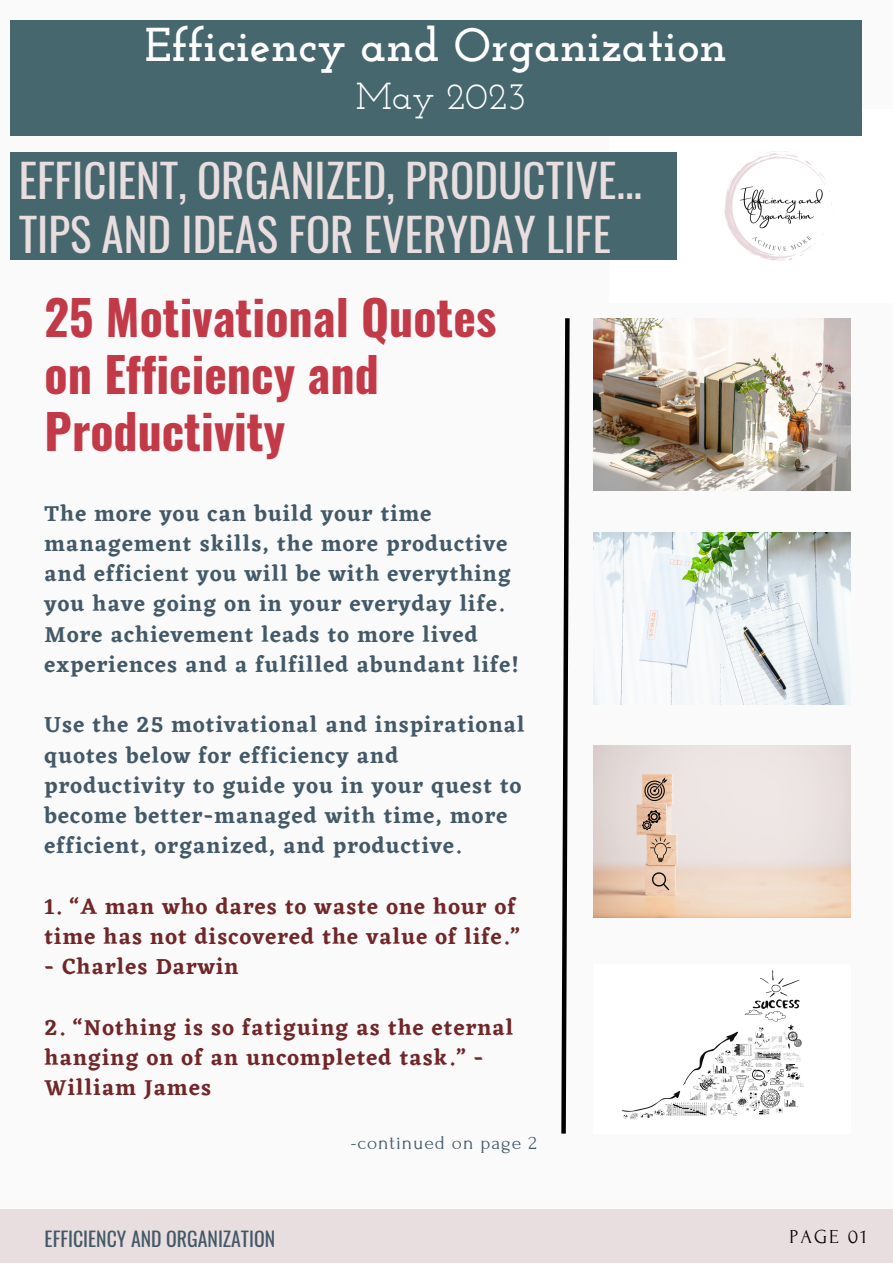
<style>
.page{position:relative;width:893px;height:1264px;background:#fff}
.page>*{position:absolute;margin:0;border:0;box-sizing:border-box;transform-origin:0 0}
.t1{font:700 48px/57.3px "Oswald";color:#c23a47}
.t2{font:700 47.25px "Josefin Slab";color:#fff}
.t3{font:45px "Oswald";color:#e8dddf}
.t4{font:37.5px "Josefin Slab";color:#fff}
.t5{font:600 22.5px/30.2px "Eczar";letter-spacing:.05em;color:#435967}
.t6{font:600 22.5px/30.2px "Eczar";letter-spacing:.05em;color:#712628}
.t7{font:19.8px "Oswald";color:#435967}
.t8{font:19.8px "Forum";letter-spacing:.1em;color:#000}
.t9{font:19.5px "Forum";letter-spacing:.05em;color:#435967}
</style>
<div class="page">
<div style="left:0;top:0;width:892px;height:1262px;background:#fafafa"></div>
<img style="left:724px;top:109px;width:138px;height:152px">
<div style="left:10px;top:152px;width:667px;height:108px;background:#46676d"></div>
<div style="left:0;top:1208px;width:892px;height:54px;background:#e8dddf"></div>
<div style="left:10px;top:20px;width:851px;height:116px;background:#46676d"></div>
<img style="left:593px;top:318px;width:257px;height:172px">
<img style="left:593px;top:532px;width:257px;height:172px">
<img style="left:593px;top:745px;width:257px;height:172px">
<img style="left:622px;top:970px;width:182px;height:150px">
<svg style="left:561px;top:318px;width:9px;height:816px"></svg>
<p class="t2" style="left:145px;top:26px;width:583px">Efficiency and Organization</p>
<p class="t4" style="left:356px;top:81px;width:172px">May 2023</p>
<p class="t3" style="left:19px;top:145px;width:624px">EFFICIENT, ORGANIZED, PRODUCTIVE...</p>
<p class="t3" style="left:19px;top:199px;width:593px">TIPS AND IDEAS FOR EVERYDAY LIFE</p>
<p class="t1" style="left:45px;top:286px;width:453px">25 Motivational Quotes on Efficiency and<br>Productivity</p>
<p class="t5" style="left:45px;top:498px;width:476px">The more you can build your time management skills, the more productive and efficient you will be with everything you have going on in your everyday life.<br>More achievement leads to more lived experiences and a fulfilled abundant life!</p>
<p class="t5" style="left:45px;top:709px;width:481px">Use the 25 motivational and inspirational quotes below for efficiency and productivity to guide you in your quest to become better-managed with time, more efficient, organized, and productive.</p>
<p class="t6" style="left:45px;top:890px;width:477px">1. “A man who dares to waste one hour of time has not discovered the value of life.”</p>
<p class="t6" style="left:45px;top:951px;width:195px">- Charles Darwin</p>
<p class="t6" style="left:45px;top:1011px;width:470px">2. “Nothing is so fatiguing as the eternal hanging on of an uncompleted task.” -<br>William James</p>
<p class="t9" style="left:351px;top:1132px;width:187px">-continued on page 2</p>
<p class="t7" style="left:45px;top:1222px;width:232px">EFFICIENCY AND ORGANIZATION</p>
<p class="t8" style="left:789px;top:1226px;width:79px">PAGE 01</p>
</div>
